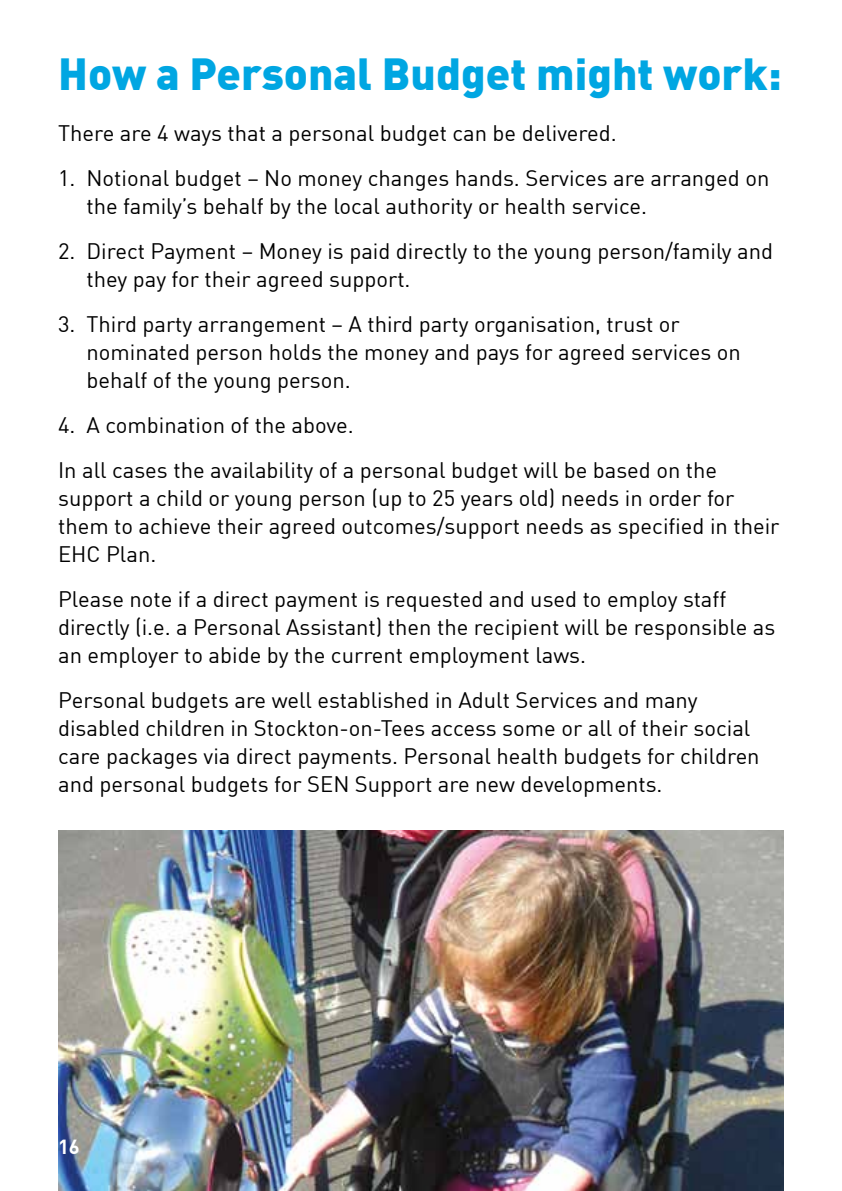
<style>
.page{position:relative;width:842px;height:1191px;background:#fff}
.page>*{position:absolute;margin:0;border:0;box-sizing:border-box;transform-origin:0 0}
.t1{font:900 44px "DIN Offc";color:#00a6e2}
.t2{font:22px/28px "DIN Offc";color:#000}
.t3{font:700 20px "DIN Offc";color:#fff}
</style>
<div class="page">
<img style="left:58px;top:830px;width:726px;height:361px">
<h1 class="t1" style="left:58px;top:45px;width:725px">How a Personal Budget might work:</h1>
<p class="t2" style="left:58px;top:119px;width:560px">There are 4 ways that a personal budget can be delivered.</p>
<p class="t2" style="left:86px;top:164px;width:684px;text-indent:-28px">1. Notional budget – No money changes hands. Services are arranged on the family’s behalf by the local authority or health service.</p>
<p class="t2" style="left:86px;top:237px;width:688px;text-indent:-28px">2. Direct Payment – Money is paid directly to the young person/family and they pay for their agreed support.</p>
<p class="t2" style="left:86px;top:310px;width:656px;text-indent:-28px">3. Third party arrangement – A third party organisation, trust or nominated person holds the money and pays for agreed services on behalf of the young person.</p>
<p class="t2" style="left:58px;top:402px;width:661px;line-height:45px">4. A combination of the above.<br>In all cases the availability of a personal budget will be based on the</p>
<p class="t2" style="left:58px;top:484px;width:723px">support a child or young person (up to 25 years old) needs in order for them to achieve their agreed outcomes/support needs as specified in their<br>EHC Plan.</p>
<p class="t2" style="left:58px;top:585px;width:719px">Please note if a direct payment is requested and used to employ staff directly (i.e. a Personal Assistant) then the recipient will be responsible as an employer to abide by the current employment laws.</p>
<p class="t2" style="left:58px;top:686px;width:703px">Personal budgets are well established in Adult Services and many disabled children in Stockton-on-Tees access some or all of their social care packages via direct payments. Personal health budgets for children and personal budgets for SEN Support are new developments.</p>
<p class="t3" style="left:58px;top:1133px;width:23px">16</p>
</div>
